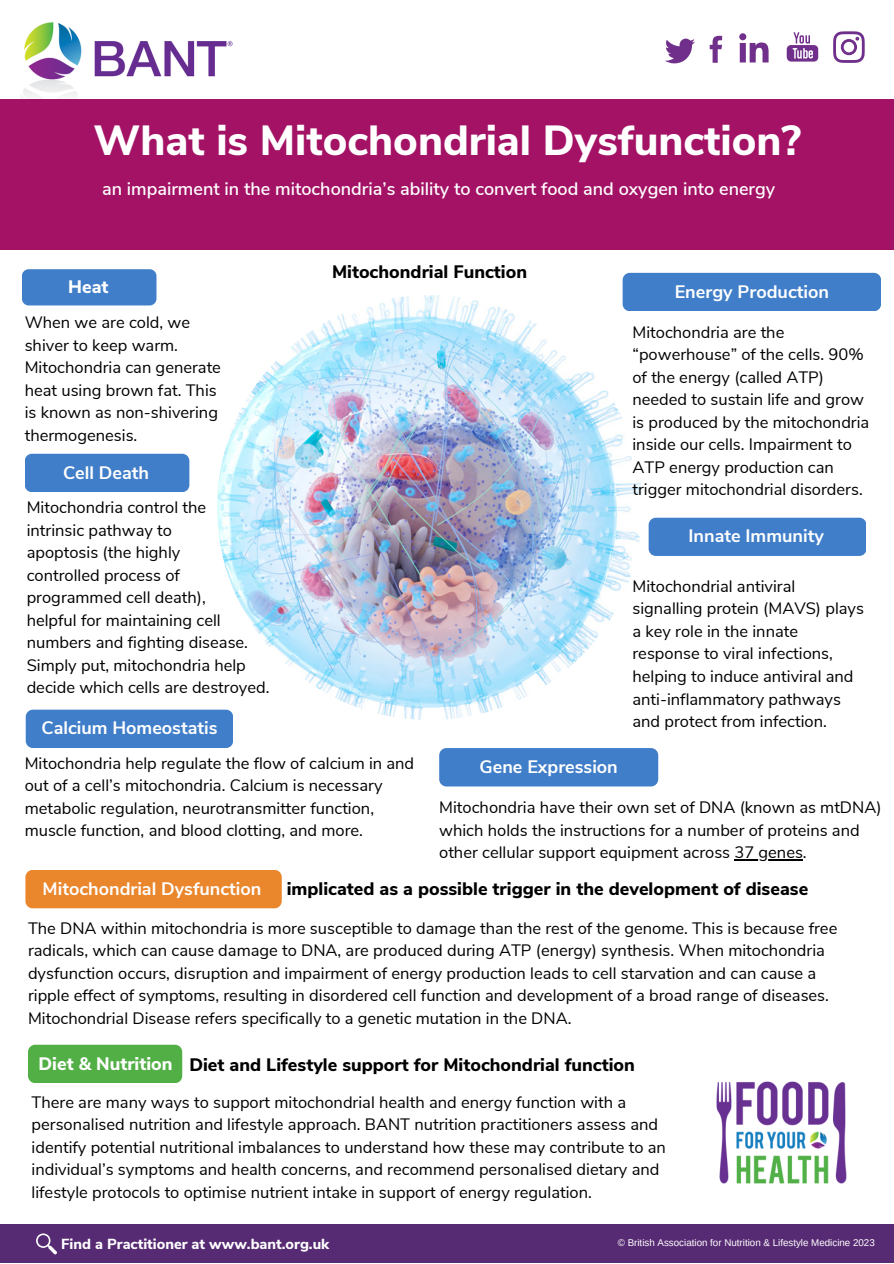
<style>
.page{position:relative;width:894px;height:1264px;background:#fff}
.page>*{position:absolute;margin:0;border:0;box-sizing:border-box;transform-origin:0 0}
.t1{font:800 42px "Nunito Sans";color:#fff}
.t2{font:800 18px "Nunito Sans";color:#000}
.t3{font:700 18px "Nunito Sans";color:#fff}
.t4{font:600 18px "Nunito Sans";color:#fff}
.t5{font:800 18px "Nunito Sans";color:#fff}
.t6{font:16.5px/22.5px "Nunito Sans";color:#000}
.t7{font:800 14.55px "Nunito Sans";color:#fff}
.t8{font:9.75px "Arimo";color:#fff}
</style>
<div class="page">
<svg style="left:665px;top:39px;width:30px;height:24px"></svg>
<svg style="left:709px;top:36px;width:13px;height:27px"></svg>
<svg style="left:739px;top:33px;width:29px;height:29px"></svg>
<svg style="left:786px;top:32px;width:32px;height:30px"></svg>
<svg style="left:833px;top:31px;width:31px;height:32px"></svg>
<img style="left:217px;top:295px;width:425px;height:425px;border-radius:50%">
<div style="left:26px;top:709px;width:207px;height:38px;background:#407ec9;border-radius:7px"></div>
<div style="left:439px;top:748px;width:219px;height:38px;background:#407ec9;border-radius:7px"></div>
<img style="left:21px;top:22px;width:212px;height:77px">
<div style="left:0;top:99px;width:893px;height:150px;background:#a31265"></div>
<div style="left:25px;top:454px;width:164px;height:38px;background:#407ec9;border-radius:7px"></div>
<div style="left:622px;top:273px;width:258px;height:38px;background:#407ec9;border-radius:7px"></div>
<div style="left:28px;top:1044px;width:154px;height:38px;background:#52af46;border-radius:7px"></div>
<div style="left:0;top:1223px;width:892px;height:39px;background:#572b73"></div>
<svg style="left:36px;top:1233px;width:21px;height:22px"></svg>
<img style="left:716px;top:1081px;width:131px;height:103px">
<div style="left:25px;top:869px;width:257px;height:39px;background:#ea862c;border-radius:7px"></div>
<div style="left:22px;top:269px;width:134px;height:36px;background:#407ec9;border-radius:7px"></div>
<div style="left:648px;top:517px;width:217px;height:39px;background:#407ec9;border-radius:7px"></div>
<hr style="left:734px;top:859px;width:68px;height:1px;background:#000">
<h1 class="t1" style="left:93px;top:113px;width:709px">What is Mitochondrial Dysfunction?</h1>
<p class="t4" style="left:102px;top:177px;width:674px">an impairment in the mitochondria’s ability to convert food and oxygen into energy</p>
<p class="t5" style="left:68px;top:275px;width:42px">Heat</p>
<p class="t6" style="left:25px;top:311px;width:198px">When we are cold, we shiver to keep warm.<br>Mitochondria can generate heat using brown fat. This is known as non-shivering thermogenesis.</p>
<p class="t3" style="left:63px;top:460px;width:87px">Cell Death</p>
<p class="t6" style="left:27px;top:496px;width:244px">Mitochondria control the<br>intrinsic pathway to<br>apoptosis (the highly<br>controlled process of programmed cell death),<br>helpful for maintaining cell numbers and fighting disease.<br>Simply put, mitochondria help decide which cells are destroyed.</p>
<p class="t3" style="left:41px;top:716px;width:177px">Calcium Homeostatis</p>
<p class="t2" style="left:332px;top:260px;width:196px">Mitochondrial Function</p>
<p class="t3" style="left:674px;top:279px;width:156px">Energy Production</p>
<p class="t6" style="left:632px;top:321px;width:238px">Mitochondria are the “powerhouse” of the cells. 90% of the energy (called ATP) needed to sustain life and grow is produced by the mitochondria inside our cells. Impairment to<br>ATP energy production can trigger mitochondrial disorders.</p>
<p class="t3" style="left:688px;top:524px;width:137px">Innate Immunity</p>
<p class="t6" style="left:632px;top:575px;width:233px">Mitochondrial antiviral signalling protein (MAVS) plays a key role in the innate response to viral infections, helping to induce antiviral and anti-inflammatory pathways and protect from infection.</p>
<p class="t6" style="left:25px;top:752px;width:391px">Mitochondria help regulate the flow of calcium in and out of a cell’s mitochondria. Calcium is necessary metabolic regulation, neurotransmitter function, muscle function, and blood clotting, and more.</p>
<p class="t3" style="left:479px;top:754px;width:140px">Gene Expression</p>
<p class="t6" style="left:439px;top:796px;width:443px">Mitochondria have their own set of DNA (known as mtDNA) which holds the instructions for a number of proteins and other cellular support equipment across 37 genes.</p>
<p class="t3" style="left:43px;top:876px;width:220px">Mitochondrial Dysfunction</p>
<p class="t2" style="left:286px;top:877px;width:523px">implicated as a possible trigger in the development of disease</p>
<p class="t6" style="left:28px;top:917px;width:810px">The DNA within mitochondria is more susceptible to damage than the rest of the genome. This is because free radicals, which can cause damage to DNA, are produced during ATP (energy) synthesis. When mitochondria dysfunction occurs, disruption and impairment of energy production leads to cell starvation and can cause a ripple effect of symptoms, resulting in disordered cell function and development of a broad range of diseases.<br>Mitochondrial Disease refers specifically to a genetic mutation in the DNA.</p>
<p class="t5" style="left:39px;top:1051px;width:135px">Diet &amp; Nutrition</p>
<p class="t2" style="left:189px;top:1052px;width:447px">Diet and Lifestyle support for Mitochondrial function</p>
<p class="t6" style="left:32px;top:1091px;width:635px">There are many ways to support mitochondrial health and energy function with a personalised nutrition and lifestyle approach. BANT nutrition practitioners assess and identify potential nutritional imbalances to understand how these may contribute to an individual’s symptoms and health concerns, and recommend personalised dietary and lifestyle protocols to optimise nutrient intake in support of energy regulation.</p>
<p class="t7" style="left:61px;top:1234px;width:269px">Find a Practitioner at www.bant.org.uk</p>
<p class="t8" style="left:617px;top:1237px;width:258px">© British Association for Nutrition &amp; Lifestyle Medicine 2023</p>
</div>
